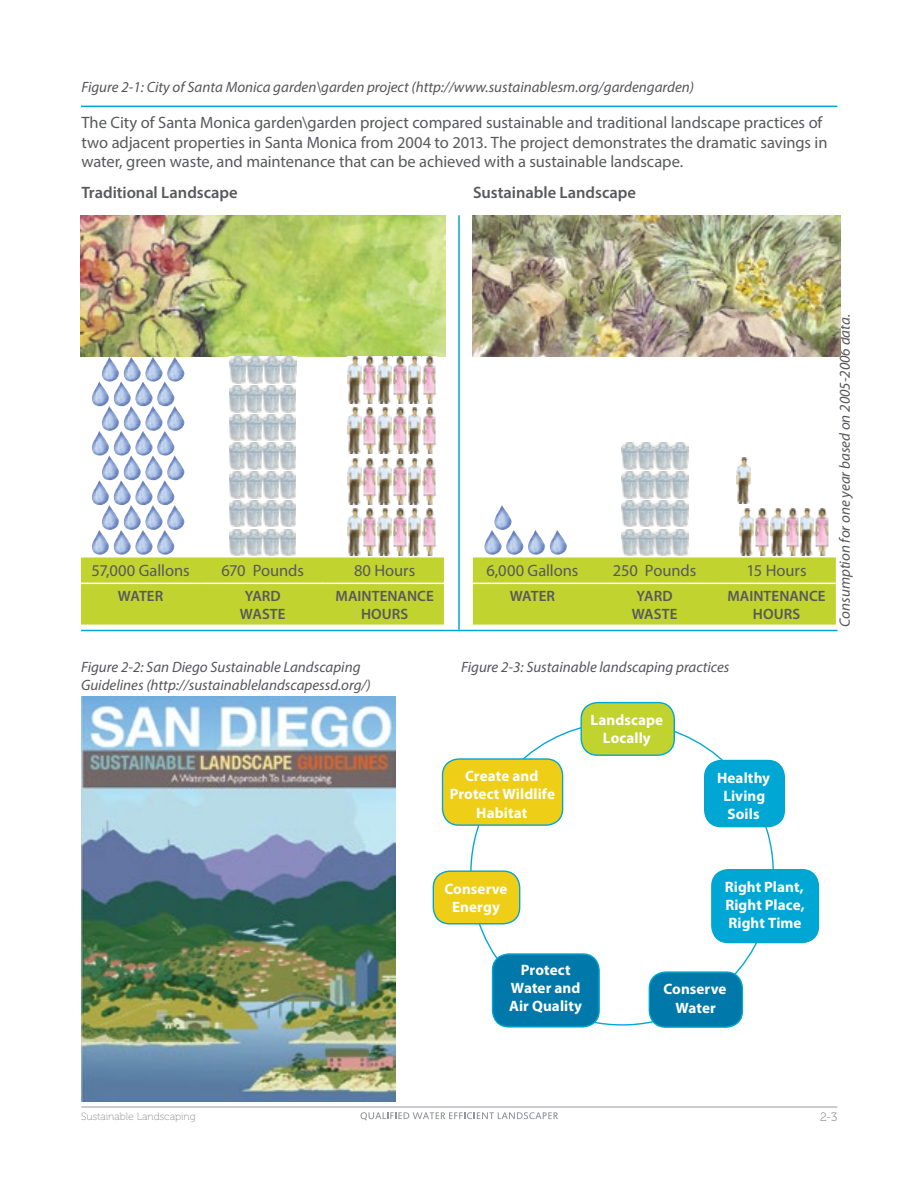
<style>
.page{position:relative;width:918px;height:1188px;background:#fff}
.page>*{position:absolute;margin:0;border:0;box-sizing:border-box;transform-origin:0 0}
.QWEL_Body_Text{font:16.5px/19.8px "Myriad Pro";letter-spacing:-.005em;color:#58595b}
.QWEL_Body_Text-2{font:600 16.5px "Myriad Pro";color:#58595b}
.Captions{font:italic 15px/18px "Myriad Pro";color:#56565a}
.QWEL_Body_Text-3{font:700 15px/18.1px "Myriad Pro";letter-spacing:.005em;color:#fff;text-align:center}
.QWEL_Body_Text-4{font:600 15px/18px "Myriad Pro";letter-spacing:.005em;color:#58595b;text-align:center}
.t1{font:12px "Museo 100";color:#6d6e71}
.t2{font:10.5px "Museo 100";color:#888a8c}
</style>
<div class="page">
<hr style="left:81px;top:1107px;width:756px;height:1px;background:#999899">
<svg style="left:361px;top:1112px;width:197px;height:9px"></svg>
<hr style="left:81px;top:106px;width:756px;height:1px;background:#00a7d4">
<hr style="left:458px;top:215px;width:2px;height:415px;background:#00a7d4">
<img style="left:81px;top:215px;width:365px;height:142px">
<img style="left:473px;top:216px;width:367px;height:141px">
<img style="left:102px;top:357px;width:17px;height:25px">
<img style="left:123px;top:357px;width:18px;height:25px">
<img style="left:145px;top:357px;width:18px;height:25px">
<img style="left:167px;top:357px;width:18px;height:25px">
<img style="left:100px;top:406px;width:19px;height:25px">
<img style="left:122px;top:406px;width:19px;height:25px">
<img style="left:144px;top:406px;width:19px;height:25px">
<img style="left:166px;top:406px;width:19px;height:25px">
<img style="left:102px;top:456px;width:17px;height:24px">
<img style="left:123px;top:456px;width:18px;height:24px">
<img style="left:145px;top:456px;width:18px;height:24px">
<img style="left:167px;top:456px;width:18px;height:24px">
<img style="left:102px;top:505px;width:17px;height:25px">
<img style="left:123px;top:505px;width:18px;height:25px">
<img style="left:145px;top:505px;width:18px;height:25px">
<img style="left:167px;top:505px;width:18px;height:25px">
<img style="left:92px;top:382px;width:17px;height:24px">
<img style="left:113px;top:382px;width:18px;height:24px">
<img style="left:135px;top:382px;width:18px;height:24px">
<img style="left:157px;top:382px;width:18px;height:24px">
<img style="left:92px;top:431px;width:17px;height:25px">
<img style="left:113px;top:431px;width:18px;height:25px">
<img style="left:135px;top:431px;width:18px;height:25px">
<img style="left:157px;top:431px;width:18px;height:25px">
<img style="left:92px;top:480px;width:17px;height:25px">
<img style="left:113px;top:480px;width:18px;height:25px">
<img style="left:135px;top:480px;width:18px;height:25px">
<img style="left:157px;top:480px;width:18px;height:25px">
<img style="left:92px;top:530px;width:17px;height:25px">
<img style="left:113px;top:530px;width:18px;height:25px">
<img style="left:135px;top:530px;width:18px;height:25px">
<img style="left:157px;top:530px;width:18px;height:25px">
<img style="left:494px;top:505px;width:18px;height:25px">
<img style="left:484px;top:530px;width:18px;height:25px">
<img style="left:506px;top:530px;width:18px;height:25px">
<img style="left:528px;top:530px;width:17px;height:25px">
<img style="left:549px;top:530px;width:18px;height:25px">
<img style="left:347px;top:357px;width:14px;height:46px">
<img style="left:378px;top:357px;width:58px;height:46px">
<img style="left:363px;top:357px;width:13px;height:46px">
<img style="left:347px;top:407px;width:14px;height:47px">
<img style="left:378px;top:407px;width:58px;height:47px">
<img style="left:363px;top:407px;width:13px;height:47px">
<img style="left:347px;top:458px;width:14px;height:47px">
<img style="left:378px;top:458px;width:58px;height:47px">
<img style="left:363px;top:458px;width:13px;height:47px">
<img style="left:347px;top:509px;width:14px;height:46px">
<img style="left:378px;top:509px;width:58px;height:46px">
<img style="left:363px;top:509px;width:13px;height:46px">
<img style="left:737px;top:457px;width:14px;height:47px">
<img style="left:740px;top:509px;width:44px;height:46px">
<img style="left:786px;top:509px;width:27px;height:46px">
<img style="left:815px;top:509px;width:14px;height:46px">
<div style="left:81px;top:557px;width:363px;height:68px;background:#c1d32f"></div>
<hr style="left:81px;top:583px;width:119px;height:1px;background:#fff">
<hr style="left:200px;top:583px;width:125px;height:1px;background:#fff">
<hr style="left:325px;top:583px;width:119px;height:1px;background:#fff">
<div style="left:473px;top:557px;width:363px;height:68px;background:#c1d32f"></div>
<hr style="left:473px;top:583px;width:119px;height:1px;background:#fff">
<hr style="left:592px;top:583px;width:125px;height:1px;background:#fff">
<hr style="left:717px;top:583px;width:119px;height:1px;background:#fff">
<img style="left:230px;top:357px;width:66px;height:26px">
<img style="left:229px;top:385px;width:67px;height:27px">
<img style="left:229px;top:414px;width:67px;height:27px">
<img style="left:229px;top:443px;width:67px;height:26px">
<img style="left:229px;top:472px;width:67px;height:26px">
<img style="left:229px;top:500px;width:67px;height:27px">
<img style="left:229px;top:529px;width:67px;height:27px">
<img style="left:622px;top:443px;width:66px;height:26px">
<img style="left:622px;top:472px;width:66px;height:26px">
<img style="left:622px;top:500px;width:66px;height:27px">
<img style="left:622px;top:529px;width:66px;height:27px">
<img style="left:81px;top:697px;width:315px;height:405px">
<div style="left:581px;top:703px;width:93px;height:52px;background:#c1d32f;border-radius:16px"></div>
<div style="left:581px;top:702px;width:94px;height:54px;border:1px solid #00a6cf;border-radius:16px"></div>
<div style="left:649px;top:972px;width:93px;height:55px;background:#0078a9;border-radius:16px"></div>
<div style="left:649px;top:971px;width:94px;height:57px;border:1px solid #00a6cf;border-radius:16px"></div>
<div style="left:433px;top:871px;width:87px;height:53px;background:#eece17;border-radius:16px"></div>
<div style="left:433px;top:870px;width:87px;height:54px;border:1px solid #00a6cf;border-radius:16px"></div>
<div style="left:442px;top:759px;width:121px;height:66px;background:#eece17;border-radius:16px"></div>
<div style="left:442px;top:758px;width:121px;height:68px;border:1px solid #00a6cf;border-radius:16px"></div>
<div style="left:493px;top:954px;width:106px;height:73px;background:#0078a9;border-radius:16px"></div>
<div style="left:492px;top:953px;width:108px;height:75px;border:1px solid #00a6cf;border-radius:16px"></div>
<div style="left:705px;top:761px;width:79px;height:66px;background:#00a7d4;border-radius:16px"></div>
<div style="left:704px;top:760px;width:81px;height:67px;border:1px solid #00a6cf;border-radius:16px"></div>
<div style="left:712px;top:870px;width:106px;height:73px;background:#00a7d4;border-radius:16px"></div>
<div style="left:711px;top:869px;width:108px;height:74px;border:1px solid #00a6cf;border-radius:16px"></div>
<hr style="left:81px;top:630px;width:757px;height:1px;background:#00a7d4">
<p class="Captions" style="left:81px;top:78px;width:614px">Figure 2-1: City of Santa Monica garden\garden project (http://www.sustainablesm.org/gardengarden)</p>
<p class="QWEL_Body_Text" style="left:81px;top:112px;width:748px">The City of Santa Monica garden\garden project compared sustainable and traditional landscape practices of two adjacent properties in Santa Monica from 2004 to 2013. The project demonstrates the dramatic savings in water, green waste, and maintenance that can be achieved with a sustainable landscape.</p>
<p class="QWEL_Body_Text-2" style="left:81px;top:182px;width:158px">Traditional Landscape</p>
<p class="QWEL_Body_Text-2" style="left:473px;top:182px;width:165px">Sustainable Landscape</p>
<p class="QWEL_Body_Text" style="left:91px;top:560px;width:100px">57,000 Gallons</p>
<p class="QWEL_Body_Text" style="left:221px;top:560px;width:84px">670 Pounds</p>
<p class="QWEL_Body_Text" style="left:354px;top:560px;width:63px">80 Hours</p>
<p class="QWEL_Body_Text-4" style="left:118px;top:586px;width:47px">WATER</p>
<p class="QWEL_Body_Text-4" style="left:245px;top:586px;width:38px">YARD</p>
<p class="QWEL_Body_Text-4" style="left:240px;top:604px;width:47px">WASTE</p>
<p class="QWEL_Body_Text-4" style="left:336px;top:586px;width:100px">MAINTENANCE<br>HOURS</p>
<p class="QWEL_Body_Text" style="left:486px;top:560px;width:93px">6,000 Gallons</p>
<p class="QWEL_Body_Text" style="left:613px;top:560px;width:85px">250 Pounds</p>
<p class="QWEL_Body_Text" style="left:747px;top:560px;width:62px">15 Hours</p>
<p class="QWEL_Body_Text-4" style="left:510px;top:586px;width:47px">WATER</p>
<p class="QWEL_Body_Text-4" style="left:637px;top:586px;width:38px">YARD</p>
<p class="QWEL_Body_Text-4" style="left:632px;top:604px;width:47px">WASTE</p>
<p class="QWEL_Body_Text-4" style="left:727px;top:586px;width:100px">MAINTENANCE<br>HOURS</p>
<p class="Captions" style="left:836px;top:627px;width:314px;rotate:-90deg">Consumption for one year based on 2005-2006 data.</p>
<p class="Captions" style="left:81px;top:658px;width:291px">Figure 2-2: San Diego Sustainable Landscaping<br>Guidelines (http://sustainablelandscapessd.org/)</p>
<p class="Captions" style="left:461px;top:658px;width:270px">Figure 2-3: Sustainable landscaping practices</p>
<p class="QWEL_Body_Text-3" style="left:591px;top:710px;width:74px">Landscape<br>Locally</p>
<p class="QWEL_Body_Text-3" style="left:450px;top:767px;width:107px">Create and<br>Protect Wildlife<br>Habitat</p>
<p class="QWEL_Body_Text-3" style="left:717px;top:768px;width:55px">Healthy<br>Living<br>Soils</p>
<p class="QWEL_Body_Text-3" style="left:444px;top:879px;width:65px">Conserve<br>Energy</p>
<p class="QWEL_Body_Text-3" style="left:509px;top:960px;width:74px">Protect<br>Water and<br>Air Quality</p>
<p class="QWEL_Body_Text-3" style="left:725px;top:877px;width:81px;text-align:justify">Right Plant, Right Place, Right Time</p>
<p class="QWEL_Body_Text-3" style="left:663px;top:980px;width:65px">Conserve<br>Water</p>
<p class="t2" style="left:81px;top:1111px;width:116px">Sustainable Landscaping</p>
<p class="t1" style="left:820px;top:1110px;width:19px">2-3</p>
</div>
